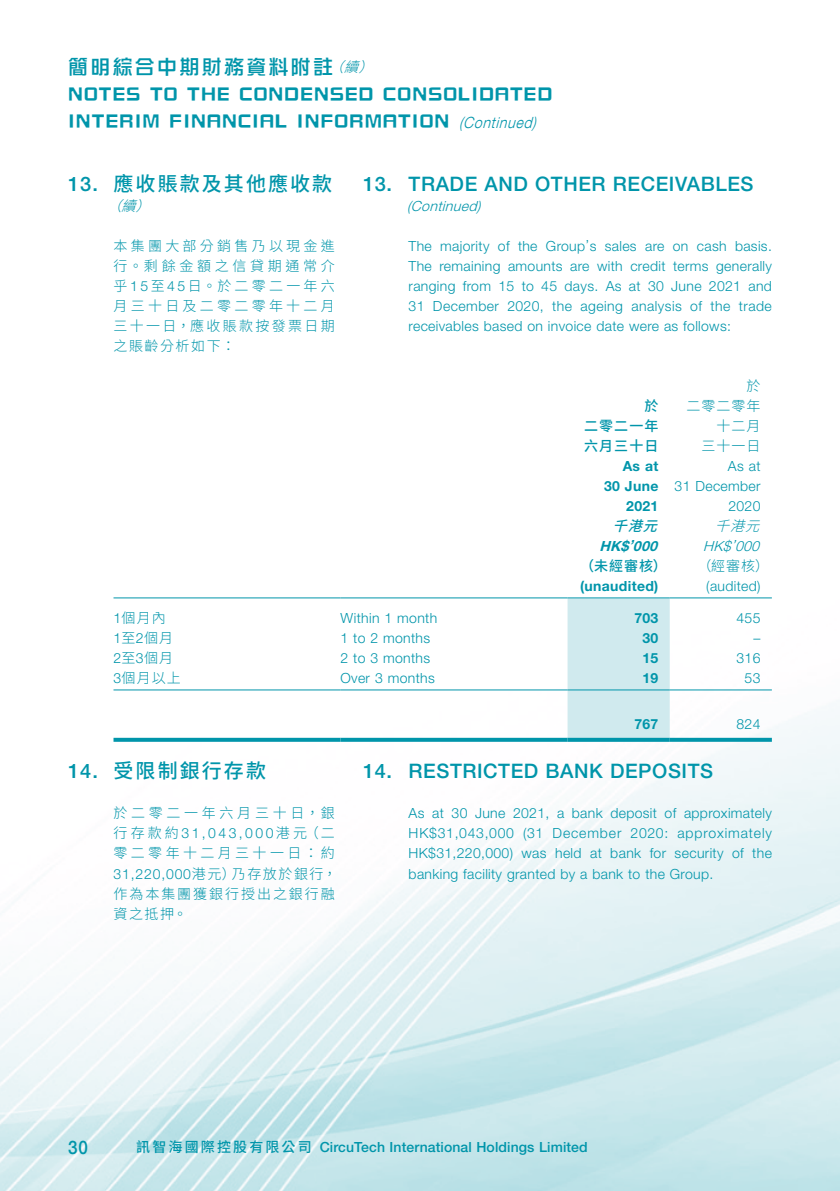
<style>
.page{position:relative;width:840px;height:1191px;background:#fff}
.page>*{position:absolute;margin:0;border:0;box-sizing:border-box;transform-origin:0 0}
.t1{font:22px/27px "DF Zong Yi Std W5";letter-spacing:.06em;color:#0095aa;scale:.91 1}
.Heading_1{font:500 20px "Helvetica Neue LT Std";letter-spacing:.03em;color:#0095aa}
.C_Heading_1{font:500 20px "Source Han Sans TC";letter-spacing:.105em;color:#0095aa}
.t2{font:20px "DF Zong Yi Std W5";letter-spacing:.115em;color:#0095aa}
.t3{font:500 18.8px "Helvetica Neue LT Std";color:#0095aa;scale:.91 1}
.Body_Text{font:300 14px/20px "Helvetica Neue LT Std";letter-spacing:.025em;color:#0095aa;text-align:justify}
.C_Body_Text{font:300 14px/20px "Source Han Sans TC";letter-spacing:.23em;color:#0095aa;text-align:justify}
.t4{font:500 14px "Helvetica Neue LT Std";letter-spacing:.01em;color:#0095aa}
.Body_Text-2{font:300 14px "Source Han Sans TC";letter-spacing:.075em;color:#0095aa}
.Body_Text-3{font:700 14px "Helvetica Neue LT Std";letter-spacing:.025em;color:#0095aa}
.Body_Text-4{font:500 14px "Source Han Sans TC";letter-spacing:.075em;color:#0095aa}
.Heading_1-2{font:italic 300 14px "Helvetica Neue LT Std";color:#0095aa}
.Body_Text-5{font:italic 700 14px "Helvetica Neue LT Std";color:#0095aa}
.Body_Text-6{font:italic 300 14px "Helvetica Neue LT Std";color:#0095aa}
.C_Heading_1-2{font:italic 300 14px "Source Han Sans TC";color:#0095aa}
.Body_Text-7{font:italic 500 14px "Source Han Sans TC";color:#0095aa}
.Body_Text-8{font:italic 300 14px "Source Han Sans TC";color:#0095aa}
.s1{font-family:"Source Han Sans TC";font-weight:300;font-style:italic;font-size:14px}
.s2{font-family:"Helvetica Neue LT Com";font-weight:300;font-style:italic;font-size:15.4px}
.s3{font-family:"Helvetica Neue LT Std"}
.s4{font-family:"Source Han Sans TC"}
</style>
<div class="page">
<img style="left:0;top:597px;width:839px;height:594px">
<div style="left:567px;top:598px;width:102px;height:140px;background:#d0eaee"></div>
<hr style="left:113px;top:597px;width:227px;height:1px;background:#0095aa">
<hr style="left:340px;top:597px;width:227px;height:1px;background:#0095aa">
<hr style="left:567px;top:597px;width:102px;height:1px;background:#0095aa">
<hr style="left:669px;top:597px;width:102px;height:1px;background:#0095aa">
<hr style="left:113px;top:689px;width:227px;height:1px;background:#0095aa">
<hr style="left:340px;top:689px;width:227px;height:1px;background:#0095aa">
<hr style="left:567px;top:689px;width:102px;height:1px;background:#0095aa">
<hr style="left:669px;top:689px;width:102px;height:1px;background:#0095aa">
<svg style="left:113px;top:738px;width:227px;height:4px"></svg>
<svg style="left:340px;top:738px;width:227px;height:4px"></svg>
<svg style="left:567px;top:738px;width:102px;height:4px"></svg>
<svg style="left:669px;top:738px;width:102px;height:4px"></svg>
<h2 class="t2" style="left:68px;top:56px;width:317px">簡明綜合中期財務資料附註<span class="s1">（續）</span></h2>
<h1 class="t1" style="left:68px;top:79px;width:533px">NOTES TO THE CONDENSED CONSOLIDATED<br>INTERIM FINANCIAL INFORMATION <span class="s2">(Continued)</span></h1>
<p class="C_Heading_1" style="left:68px;top:172px;width:265px"><span class="s3">13.</span> 應收賬款及其他應收款</p>
<p class="C_Heading_1-2" style="left:107px;top:197px;width:55px">（續）</p>
<p class="C_Body_Text" style="left:113px;top:236px;width:223px">本集團大部分銷售乃以現金進行。剩餘金額之信貸期通常介乎<span class="s3">15</span>至<span class="s3">45</span>日。於二零二一年六月三十日及二零二零年十二月三十一日，應收賬款按發票日期之賬齡分析如下：</p>
<p class="Heading_1" style="left:363px;top:171px;width:391px">13. TRADE AND OTHER RECEIVABLES</p>
<p class="Heading_1-2" style="left:407px;top:197px;width:75px">(Continued)</p>
<p class="Body_Text" style="left:408px;top:235px;width:364px">The majority of the Group’s sales are on cash basis.<br>The remaining amounts are with credit terms generally ranging from 15 to 45 days. As at 30 June 2021 and 31 December 2020, the ageing analysis of the trade receivables based on invoice date were as follows:</p>
<p class="Body_Text-4" style="left:644px;top:397px;width:15px">於</p>
<p class="Body_Text-4" style="left:584px;top:417px;width:76px">二零二一年</p>
<p class="Body_Text-4" style="left:584px;top:437px;width:76px">六月三十日</p>
<p class="Body_Text-3" style="left:622px;top:457px;width:37px">As at</p>
<p class="Body_Text-3" style="left:603px;top:477px;width:56px">30 June</p>
<p class="Body_Text-3" style="left:626px;top:497px;width:34px">2021</p>
<p class="Body_Text-2" style="left:746px;top:377px;width:15px">於</p>
<p class="Body_Text-2" style="left:686px;top:397px;width:76px">二零二零年</p>
<p class="Body_Text-2" style="left:716px;top:417px;width:46px">十二月</p>
<p class="Body_Text-2" style="left:701px;top:437px;width:61px">三十一日</p>
<p class="Body_Text" style="left:727px;top:455px;width:34px">As at</p>
<p class="Body_Text" style="left:674px;top:475px;width:87px">31 December</p>
<p class="Body_Text" style="left:728px;top:495px;width:34px">2020</p>
<p class="Body_Text-7" style="left:612px;top:517px;width:56px">千港元</p>
<p class="Body_Text-8" style="left:714px;top:517px;width:56px">千港元</p>
<p class="Body_Text-5" style="left:599px;top:537px;width:63px">HK$’000</p>
<p class="Body_Text-6" style="left:702px;top:537px;width:62px">HK$’000</p>
<p class="Body_Text-4" style="left:580px;top:557px;width:88px">（未經審核）</p>
<p class="Body_Text-2" style="left:697px;top:557px;width:73px">（經審核）</p>
<p class="Body_Text-3" style="left:580px;top:577px;width:80px">(unaudited)</p>
<p class="Body_Text" style="left:706px;top:575px;width:56px">(audited)</p>
<p class="Body_Text-2" style="left:113px;top:609px;width:54px"><span class="s3">1</span>個月內</p>
<p class="Body_Text" style="left:340px;top:607px;width:98px">Within 1 month</p>
<p class="Body_Text-3" style="left:634px;top:609px;width:25px">703</p>
<p class="Body_Text" style="left:736px;top:607px;width:25px">455</p>
<p class="Body_Text-2" style="left:113px;top:629px;width:61px"><span class="s3">1</span>至<span class="s3">2</span>個月</p>
<p class="Body_Text" style="left:340px;top:627px;width:91px">1 to 2 months</p>
<p class="Body_Text-3" style="left:642px;top:629px;width:17px">30</p>
<p class="Body_Text" style="left:753px;top:627px;width:8px">–</p>
<p class="Body_Text-2" style="left:113px;top:649px;width:61px"><span class="s3">2</span>至<span class="s3">3</span>個月</p>
<p class="Body_Text" style="left:340px;top:647px;width:91px">2 to 3 months</p>
<p class="Body_Text-3" style="left:642px;top:649px;width:17px">15</p>
<p class="Body_Text" style="left:736px;top:647px;width:25px">316</p>
<p class="Body_Text-2" style="left:113px;top:669px;width:69px"><span class="s3">3</span>個月以上</p>
<p class="Body_Text" style="left:340px;top:667px;width:96px">Over 3 months</p>
<p class="Body_Text-3" style="left:642px;top:669px;width:17px">19</p>
<p class="Body_Text" style="left:744px;top:667px;width:17px">53</p>
<p class="Body_Text-3" style="left:634px;top:715px;width:25px">767</p>
<p class="Body_Text" style="left:736px;top:713px;width:25px">824</p>
<p class="Heading_1" style="left:363px;top:759px;width:351px">14. RESTRICTED BANK DEPOSITS</p>
<p class="Body_Text" style="left:408px;top:803px;width:364px">As at 30 June 2021, a bank deposit of approximately HK$31,043,000 (31 December 2020: approximately HK$31,220,000) was held at bank for security of the banking facility granted by a bank to the Group.</p>
<p class="C_Heading_1" style="left:68px;top:760px;width:199px"><span class="s3">14.</span> 受限制銀行存款</p>
<p class="C_Body_Text" style="left:113px;top:803px;width:224px;text-align:left">於二零二一年六月三十日，銀行存款約<span class="s3">31,043,000</span>港元（二零二零年十二月三十一日：約<br><span class="s3">31,220,000</span>港元）乃存放於銀行，作為本集團獲銀行授出之銀行融資之抵押。</p>
<h3 class="t3" style="left:68px;top:1136px;width:23px">30</h3>
<p class="t4" style="left:136px;top:1138px;width:453px"><span class="s4">訊智海國際控股有限公司</span> CircuTech International Holdings Limited</p>
</div>
